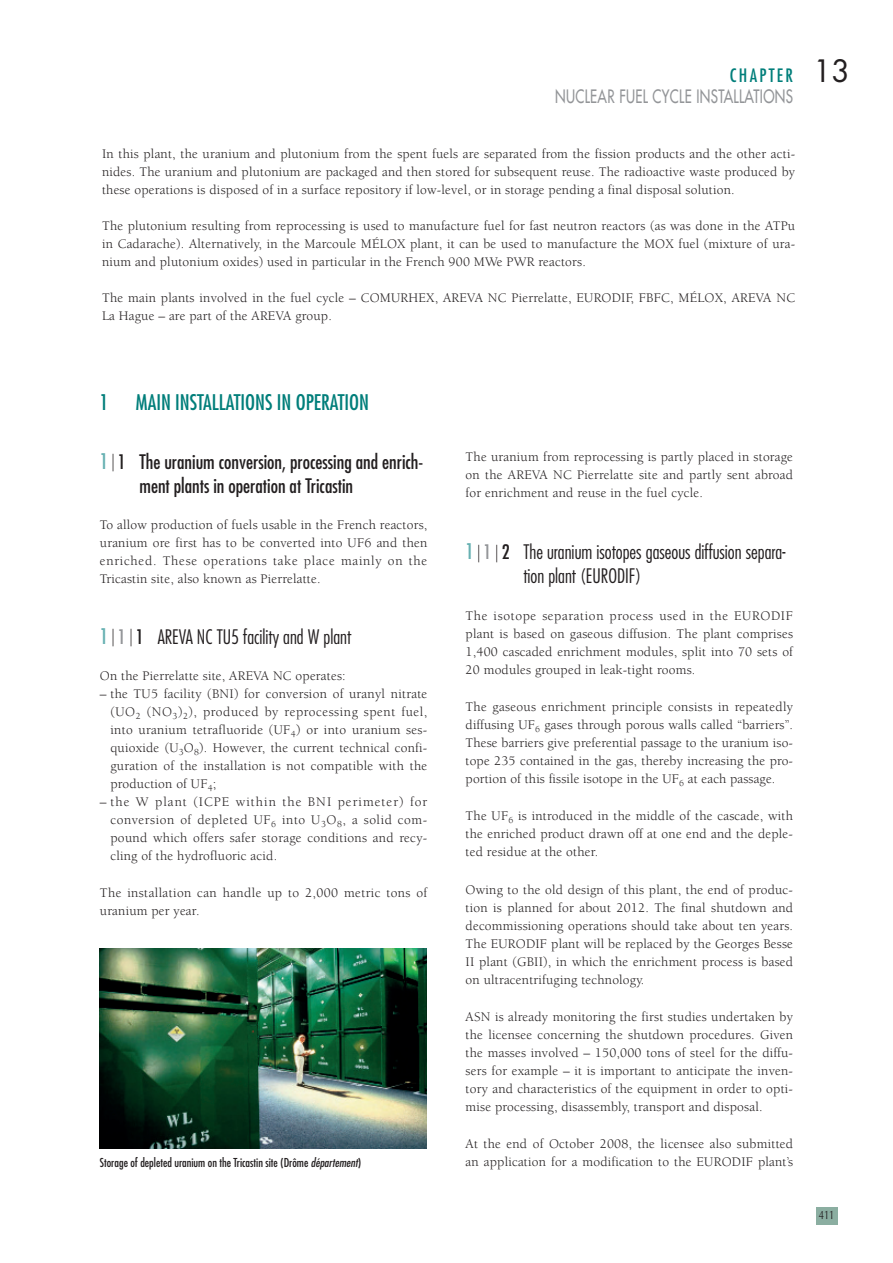
<style>
.page{position:relative;width:893px;height:1263px;background:#fff}
.page>*{position:absolute;margin:0;border:0;box-sizing:border-box;transform-origin:0 0}
.t1{font:30px "Futura";color:#231f20}
.t2{font:condensed 21px "Futura";color:#007e7a}
.t3{font:300 condensed 19.5px/24px "Futura";color:#231f20}
.t4{font:condensed 19.5px/24px "Futura";color:#231f20}
.t5{font:18px "Futura";letter-spacing:.025em;color:#939598;scale:.75 1}
.t6{font:condensed 18px "Futura";letter-spacing:.13em;color:#007e7a}
.t7{font:13.5px/18px "Berkeley";letter-spacing:.015em;color:#231f20;text-align:justify}
.t8{font:condensed 12px "Futura";color:#231f20}
.t9{font:12px "Optima";color:#231f20;scale:.8 1}
.s1{font-size:21px;color:#67b1b2}
.s2{font-weight:400;font-size:21px;color:#67b1b2}
.s3{font-weight:400;color:#939598}
.s4{font-weight:400}
.s5{font-style:italic}
</style>
<div class="page">
<div style="left:816px;top:1208px;width:22px;height:17px;background:#8baea1"></div>
<img style="left:100px;top:948px;width:327px;height:200px">
<h3 class="t6" style="left:730px;top:67px;width:65px">CHAPTER</h3>
<h3 class="t5" style="left:555px;top:87px;width:319px">NUCLEAR FUEL CYCLE INSTALLATIONS</h3>
<p class="t7" style="left:102px;top:146px;width:695px">In this plant, the uranium and plutonium from the spent fuels are separated from the fission products and the other acti&shy;nides. The uranium and plutonium are packaged and then stored for subsequent reuse. The radioactive waste produced by these operations is disposed of in a surface repository if low-level, or in storage pending a final disposal solution.</p>
<p class="t7" style="left:102px;top:218px;width:695px">The plutonium resulting from reprocessing is used to manufacture fuel for fast neutron reactors (as was done in the ATPu in Cadarache). Alternatively, in the Marcoule MÉLOX plant, it can be used to manufacture the MOX fuel (mixture of ura&shy;nium and plutonium oxides) used in particular in the French 900 MWe PWR reactors.</p>
<p class="t7" style="left:102px;top:290px;width:695px">The main plants involved in the fuel cycle – COMURHEX, AREVA NC Pierrelatte, EURODIF, FBFC, MÉLOX, AREVA NC<br>La Hague – are part of the AREVA group.</p>
<h1 class="t1" style="left:813px;top:57px;width:38px">13</h1>
<h2 class="t2" style="left:100px;top:393px;width:10px">1</h2>
<h2 class="t2" style="left:136px;top:393px;width:235px">MAIN INSTALLATIONS IN OPERATION</h2>
<h3 class="t4" style="left:139px;top:450px;width:285px;text-indent:-40px"><span class="s1">1</span> ⎮ 1 The uranium conversion, processing and enrich&shy;ment plants in operation at Tricastin</h3>
<p class="t7" style="left:100px;top:517px;width:329px">To allow production of fuels usable in the French reactors, uranium ore first has to be converted into UF6 and then enriched. These operations take place mainly on the Tricastin site, also known as Pierrelatte.</p>
<h3 class="t3" style="left:100px;top:626px;width:253px"><span class="s2">1</span> ⎮ <span class="s3">1</span> ⎮ <span class="s4">1</span> AREVA NC TU5 facility and W plant</h3>
<p class="t7" style="left:100px;top:668px;width:247px">On the Pierrelatte site, AREVA NC operates:</p>
<p class="t7" style="left:110px;top:686px;width:318px;text-indent:-10px">– the TU5 facility (BNI) for conversion of uranyl nitrate (UO<sub>2</sub> (NO<sub>3</sub>)<sub>2</sub>), produced by reprocessing spent fuel, into uranium tetrafluoride (UF<sub>4</sub>) or into uranium ses&shy;quioxide (U<sub>3</sub>O<sub>8</sub>). However, the current technical confi&shy;guration of the installation is not compatible with the production of UF<sub>4</sub>;</p>
<p class="t7" style="left:110px;top:794px;width:318px;text-indent:-11px">– the W plant (ICPE within the BNI perimeter) for conversion of depleted UF<sub>6</sub> into U<sub>3</sub>O<sub>8</sub>, a solid com&shy;pound which offers safer storage conditions and recy&shy;cling of the hydrofluoric acid.</p>
<p class="t7" style="left:100px;top:885px;width:329px">The installation can handle up to 2,000 metric tons of uranium per year.</p>
<p class="t8" style="left:100px;top:1157px;width:263px">Storage of depleted uranium on the Tricastin site (Drôme <span class="s5">département</span>)</p>
<p class="t7" style="left:466px;top:449px;width:329px">The uranium from reprocessing is partly placed in storage on the AREVA NC Pierrelatte site and partly sent abroad for enrichment and reuse in the fuel cycle.</p>
<h3 class="t3" style="left:523px;top:541px;width:264px;text-indent:-58px"><span class="s2">1</span> ⎮ <span class="s3">1</span> ⎮ <span class="s4">2</span> The uranium isotopes gaseous diffusion separa&shy;tion plant (EURODIF)</h3>
<p class="t7" style="left:466px;top:608px;width:329px">The isotope separation process used in the EURODIF plant is based on gaseous diffusion. The plant comprises 1,400 cascaded enrichment modules, split into 70 sets of 20 modules grouped in leak-tight rooms.</p>
<p class="t7" style="left:466px;top:699px;width:329px">The gaseous enrichment principle consists in repeatedly diffusing UF<sub>6</sub> gases through porous walls called “barriers”.<br>These barriers give preferential passage to the uranium iso&shy;tope 235 contained in the gas, thereby increasing the pro&shy;portion of this fissile isotope in the UF<sub>6</sub> at each passage.</p>
<p class="t7" style="left:466px;top:808px;width:329px">The UF<sub>6</sub> is introduced in the middle of the cascade, with the enriched product drawn off at one end and the deple&shy;ted residue at the other.</p>
<p class="t7" style="left:466px;top:881px;width:329px">Owing to the old design of this plant, the end of produc&shy;tion is planned for about 2012. The final shutdown and decommissioning operations should take about ten years.<br>The EURODIF plant will be replaced by the Georges Besse II plant (GBII), in which the enrichment process is based on ultracentrifuging technology.</p>
<p class="t7" style="left:466px;top:1009px;width:329px">ASN is already monitoring the first studies undertaken by the licensee concerning the shutdown procedures. Given the masses involved – 150,000 tons of steel for the diffu&shy;sers for example – it is important to anticipate the inven&shy;tory and characteristics of the equipment in order to opti&shy;mise processing, disassembly, transport and disposal.</p>
<p class="t7" style="left:466px;top:1136px;width:329px">At the end of October 2008, the licensee also submitted an application for a modification to the EURODIF plant’s</p>
<p class="t9" style="left:819px;top:1210px;width:21px">411</p>
</div>
